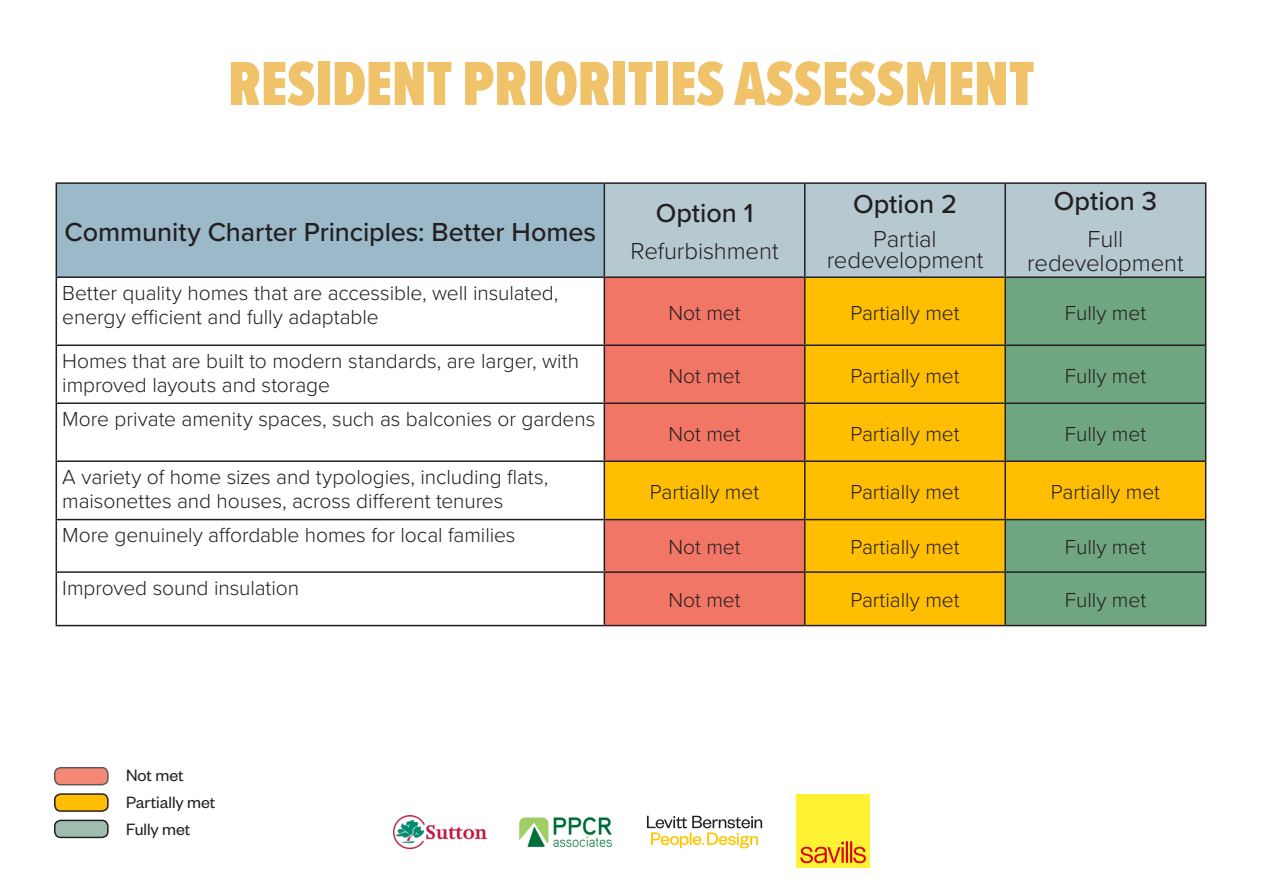
<style>
.page{position:relative;width:1263px;height:893px;background:#fff}
.page>*{position:absolute;margin:0;border:0;box-sizing:border-box;transform-origin:0 0}
.Page_title{font:900 64.5px "Proxima Nova Ex Cn";color:#f0c26a}
.Text_-_Section_-_Lin{font:500 27px "Proxima Nova";letter-spacing:-.005em;color:#231f20}
.Text_-_Section_-_Lin-2{font:300 24px/21px "Proxima Nova";letter-spacing:-.005em;color:#231f20;text-align:center}
.Text_-_Section_-_Lin-3{font:300 21px/24px "Proxima Nova";letter-spacing:-.005em;color:#231f20}
.t1{font:18px "Founders Grotesk";color:#231f20}
</style>
<div class="page">
<div style="left:56px;top:183px;width:548px;height:94px;background:#9bb9c9"></div>
<div style="left:605px;top:184px;width:600px;height:92px;background:#b6c9d1"></div>
<svg style="left:605px;top:278px;width:600px;height:347px;background:#faa91e"></svg>
<div style="left:1006px;top:278px;width:199px;height:182px;background:#70a581"></div>
<div style="left:605px;top:520px;width:199px;height:105px;background:#f27666"></div>
<div style="left:1006px;top:520px;width:199px;height:105px;background:#70a581"></div>
<hr style="left:56px;top:278px;width:1px;height:66px;background:#231f20">
<hr style="left:56px;top:344px;width:549px;height:2px;background:#231f20">
<hr style="left:56px;top:346px;width:1px;height:56px;background:#231f20">
<hr style="left:56px;top:402px;width:548px;height:2px;background:#231f20">
<hr style="left:56px;top:404px;width:1px;height:56px;background:#231f20">
<hr style="left:56px;top:460px;width:549px;height:2px;background:#231f20">
<hr style="left:56px;top:462px;width:1px;height:57px;background:#231f20">
<hr style="left:56px;top:519px;width:548px;height:1px;background:#231f20">
<hr style="left:56px;top:520px;width:1px;height:51px;background:#231f20">
<hr style="left:56px;top:571px;width:548px;height:2px;background:#231f20">
<hr style="left:56px;top:573px;width:1px;height:52px;background:#231f20">
<hr style="left:56px;top:625px;width:548px;height:1px;background:#231f20">
<hr style="left:56px;top:182px;width:548px;height:2px;background:#231f20">
<hr style="left:56px;top:184px;width:1px;height:92px;background:#231f20">
<hr style="left:56px;top:276px;width:548px;height:2px;background:#231f20">
<hr style="left:604px;top:184px;width:1px;height:92px;background:#231f20">
<hr style="left:604px;top:182px;width:201px;height:2px;background:#231f20">
<hr style="left:804px;top:184px;width:1px;height:92px;background:#231f20">
<hr style="left:805px;top:182px;width:200px;height:2px;background:#231f20">
<hr style="left:1005px;top:182px;width:201px;height:2px;background:#231f20">
<hr style="left:1004px;top:184px;width:2px;height:92px;background:#231f20">
<hr style="left:1205px;top:184px;width:1px;height:93px;background:#231f20">
<hr style="left:604px;top:278px;width:1px;height:66px;background:#231f20">
<hr style="left:604px;top:346px;width:1px;height:56px;background:#231f20">
<hr style="left:604px;top:402px;width:201px;height:2px;background:#231f20">
<hr style="left:604px;top:404px;width:1px;height:56px;background:#231f20">
<hr style="left:604px;top:520px;width:1px;height:51px;background:#231f20">
<hr style="left:604px;top:571px;width:201px;height:2px;background:#231f20">
<hr style="left:604px;top:573px;width:1px;height:52px;background:#231f20">
<hr style="left:604px;top:625px;width:201px;height:1px;background:#231f20">
<hr style="left:605px;top:344px;width:200px;height:2px;background:#231f20">
<hr style="left:1205px;top:277px;width:1px;height:68px;background:#231f20">
<hr style="left:1205px;top:345px;width:1px;height:58px;background:#231f20">
<hr style="left:1205px;top:403px;width:1px;height:58px;background:#231f20">
<hr style="left:1005px;top:344px;width:200px;height:2px;background:#231f20">
<hr style="left:1005px;top:402px;width:200px;height:2px;background:#231f20">
<hr style="left:1205px;top:520px;width:1px;height:52px;background:#231f20">
<hr style="left:1205px;top:572px;width:1px;height:53px;background:#231f20">
<hr style="left:1005px;top:571px;width:200px;height:2px;background:#231f20">
<hr style="left:1005px;top:625px;width:201px;height:1px;background:#231f20">
<hr style="left:1005px;top:460px;width:200px;height:2px;background:#231f20">
<hr style="left:1005px;top:519px;width:200px;height:1px;background:#231f20">
<hr style="left:1205px;top:461px;width:1px;height:59px;background:#231f20">
<hr style="left:804px;top:278px;width:1px;height:66px;background:#231f20">
<hr style="left:1004px;top:278px;width:2px;height:66px;background:#231f20">
<hr style="left:804px;top:346px;width:1px;height:56px;background:#231f20">
<hr style="left:1004px;top:346px;width:2px;height:56px;background:#231f20">
<hr style="left:804px;top:404px;width:1px;height:56px;background:#231f20">
<hr style="left:1004px;top:404px;width:2px;height:56px;background:#231f20">
<hr style="left:1004px;top:462px;width:2px;height:57px;background:#231f20">
<hr style="left:804px;top:520px;width:1px;height:51px;background:#231f20">
<hr style="left:1004px;top:520px;width:2px;height:51px;background:#231f20">
<hr style="left:804px;top:573px;width:1px;height:52px;background:#231f20">
<hr style="left:1004px;top:573px;width:2px;height:52px;background:#231f20">
<hr style="left:805px;top:344px;width:200px;height:2px;background:#231f20">
<hr style="left:805px;top:402px;width:200px;height:2px;background:#231f20">
<hr style="left:805px;top:460px;width:200px;height:2px;background:#231f20">
<hr style="left:805px;top:519px;width:200px;height:1px;background:#231f20">
<hr style="left:805px;top:571px;width:200px;height:2px;background:#231f20">
<hr style="left:805px;top:625px;width:200px;height:1px;background:#231f20">
<hr style="left:605px;top:460px;width:200px;height:2px;background:#231f20">
<hr style="left:604px;top:462px;width:1px;height:57px;background:#231f20">
<hr style="left:804px;top:462px;width:1px;height:57px;background:#231f20">
<hr style="left:604px;top:519px;width:201px;height:1px;background:#231f20">
<hr style="left:604px;top:276px;width:201px;height:2px;background:#231f20">
<hr style="left:805px;top:276px;width:200px;height:2px;background:#231f20">
<hr style="left:1005px;top:276px;width:200px;height:2px;background:#231f20">
<img style="left:519px;top:817px;width:93px;height:31px">
<img style="left:796px;top:795px;width:73px;height:73px">
<img style="left:394px;top:815px;width:93px;height:33px">
<svg style="left:647px;top:816px;width:115px;height:32px"></svg>
<div style="left:55px;top:820px;width:53px;height:17px;background:#9ebdae;border-radius:6px"></div>
<div style="left:54px;top:820px;width:55px;height:18px;border:2px solid #231f20;border-radius:6px"></div>
<div style="left:55px;top:794px;width:53px;height:17px;background:#ffbe02;border-radius:6px"></div>
<div style="left:54px;top:793px;width:55px;height:19px;border:2px solid #231f20;border-radius:6px"></div>
<div style="left:55px;top:768px;width:53px;height:17px;background:#f48875;border-radius:6px"></div>
<div style="left:54px;top:767px;width:55px;height:18px;border:2px solid #231f20;border-radius:6px"></div>
<p class="Page_title" style="left:228px;top:37px;width:808px">RESIDENT PRIORITIES ASSESSMENT</p>
<p class="Text_-_Section_-_Lin" style="left:65px;top:212px;width:533px">Community Charter Principles: Better Homes</p>
<p class="Text_-_Section_-_Lin-3" style="left:62px;top:280px;width:498px">Better quality homes that are accessible, well insulated, energy efficient and fully adaptable</p>
<p class="Text_-_Section_-_Lin-3" style="left:62px;top:348px;width:518px">Homes that are built to modern standards, are larger, with improved layouts and storage</p>
<p class="Text_-_Section_-_Lin-3" style="left:62px;top:406px;width:534px">More private amenity spaces, such as balconies or gardens</p>
<p class="Text_-_Section_-_Lin-3" style="left:62px;top:464px;width:488px">A variety of home sizes and typologies, including flats, maisonettes and houses, across different tenures</p>
<p class="Text_-_Section_-_Lin-3" style="left:62px;top:522px;width:455px">More genuinely affordable homes for local families</p>
<p class="Text_-_Section_-_Lin-3" style="left:62px;top:574px;width:238px">Improved sound insulation</p>
<p class="Text_-_Section_-_Lin" style="left:656px;top:193px;width:99px">Option 1</p>
<p class="Text_-_Section_-_Lin-2" style="left:630px;top:239px;width:150px">Refurbishment</p>
<p class="Text_-_Section_-_Lin" style="left:853px;top:184px;width:106px">Option 2</p>
<p class="Text_-_Section_-_Lin-2" style="left:827px;top:227px;width:158px">Partial redevelopment</p>
<p class="Text_-_Section_-_Lin" style="left:1054px;top:181px;width:105px">Option 3</p>
<p class="Text_-_Section_-_Lin-2" style="left:1027px;top:226px;width:158px;line-height:24px">Full redevelopment</p>
<p class="Text_-_Section_-_Lin-3" style="left:668px;top:299px;width:74px">Not met</p>
<p class="Text_-_Section_-_Lin-3" style="left:850px;top:299px;width:111px">Partially met</p>
<p class="Text_-_Section_-_Lin-3" style="left:1065px;top:299px;width:83px">Fully met</p>
<p class="Text_-_Section_-_Lin-3" style="left:668px;top:362px;width:74px">Not met</p>
<p class="Text_-_Section_-_Lin-3" style="left:850px;top:362px;width:111px">Partially met</p>
<p class="Text_-_Section_-_Lin-3" style="left:1065px;top:362px;width:83px">Fully met</p>
<p class="Text_-_Section_-_Lin-3" style="left:668px;top:420px;width:74px">Not met</p>
<p class="Text_-_Section_-_Lin-3" style="left:850px;top:420px;width:111px">Partially met</p>
<p class="Text_-_Section_-_Lin-3" style="left:1065px;top:420px;width:83px">Fully met</p>
<p class="Text_-_Section_-_Lin-3" style="left:650px;top:479px;width:111px">Partially met</p>
<p class="Text_-_Section_-_Lin-3" style="left:850px;top:479px;width:111px">Partially met</p>
<p class="Text_-_Section_-_Lin-3" style="left:1051px;top:479px;width:111px">Partially met</p>
<p class="Text_-_Section_-_Lin-3" style="left:668px;top:534px;width:74px">Not met</p>
<p class="Text_-_Section_-_Lin-3" style="left:850px;top:534px;width:111px">Partially met</p>
<p class="Text_-_Section_-_Lin-3" style="left:1065px;top:534px;width:83px">Fully met</p>
<p class="Text_-_Section_-_Lin-3" style="left:668px;top:587px;width:74px">Not met</p>
<p class="Text_-_Section_-_Lin-3" style="left:850px;top:587px;width:111px">Partially met</p>
<p class="Text_-_Section_-_Lin-3" style="left:1065px;top:587px;width:83px">Fully met</p>
<p class="t1" style="left:126px;top:764px;width:59px">Not met</p>
<p class="t1" style="left:126px;top:791px;width:91px">Partially met</p>
<p class="t1" style="left:126px;top:818px;width:66px">Fully met</p>
</div>
